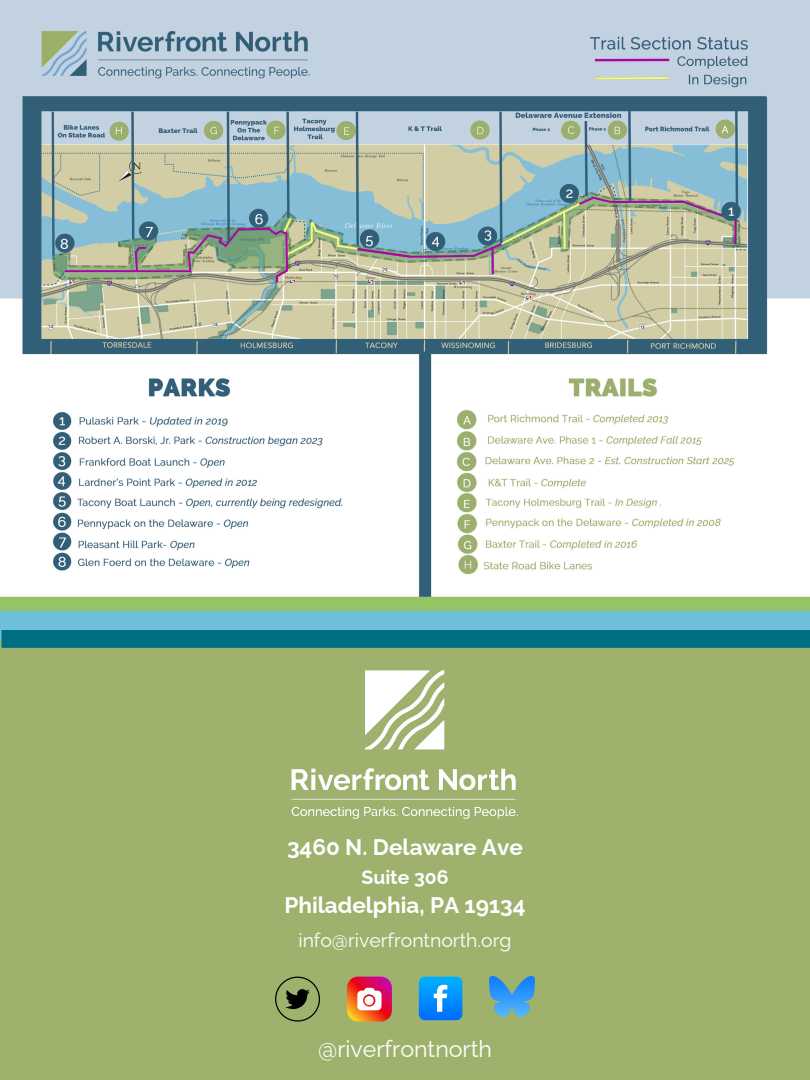
<style>
.page{position:relative;width:810px;height:1080px;background:#9eb26d}
.page>*{position:absolute;margin:0;border:0;box-sizing:border-box;transform-origin:0 0}
.t1{font:23.12px "Raleway";color:#fff}
.t2{font:700 22.5px "Raleway";color:#fff}
.t3{font:19.38px "Raleway";color:#fff}
.t4{font:700 19.38px "Raleway";color:#fff}
</style>
<div class="page">
<img style="left:0;top:0;width:810px;height:597px">
<div style="left:0;top:597px;width:810px;height:28px;background:#94c466"></div>
<div style="left:0;top:611px;width:810px;height:28px;background:#6fbfda"></div>
<div style="left:1px;top:630px;width:809px;height:18px;background:#006f81"></div>
<svg style="left:275px;top:977px;width:45px;height:45px"></svg>
<svg style="left:347px;top:977px;width:45px;height:45px"></svg>
<svg style="left:357px;top:988px;width:24px;height:22px"></svg>
<svg style="left:419px;top:977px;width:43px;height:43px;background:#1c9afd"></svg>
<img style="left:489px;top:977px;width:46px;height:40px">
<img style="left:292px;top:671px;width:226px;height:148px">
<p class="t2" style="left:287px;top:834px;width:237px">3460 N. Delaware Ave</p>
<p class="t4" style="left:362px;top:865px;width:88px">Suite 306</p>
<p class="t2" style="left:284px;top:892px;width:243px">Philadelphia, PA 19134</p>
<p class="t3" style="left:298px;top:929px;width:215px">info@riverfrontnorth.org</p>
<p class="t1" style="left:318px;top:1035px;width:175px">@riverfrontnorth</p>
</div>
